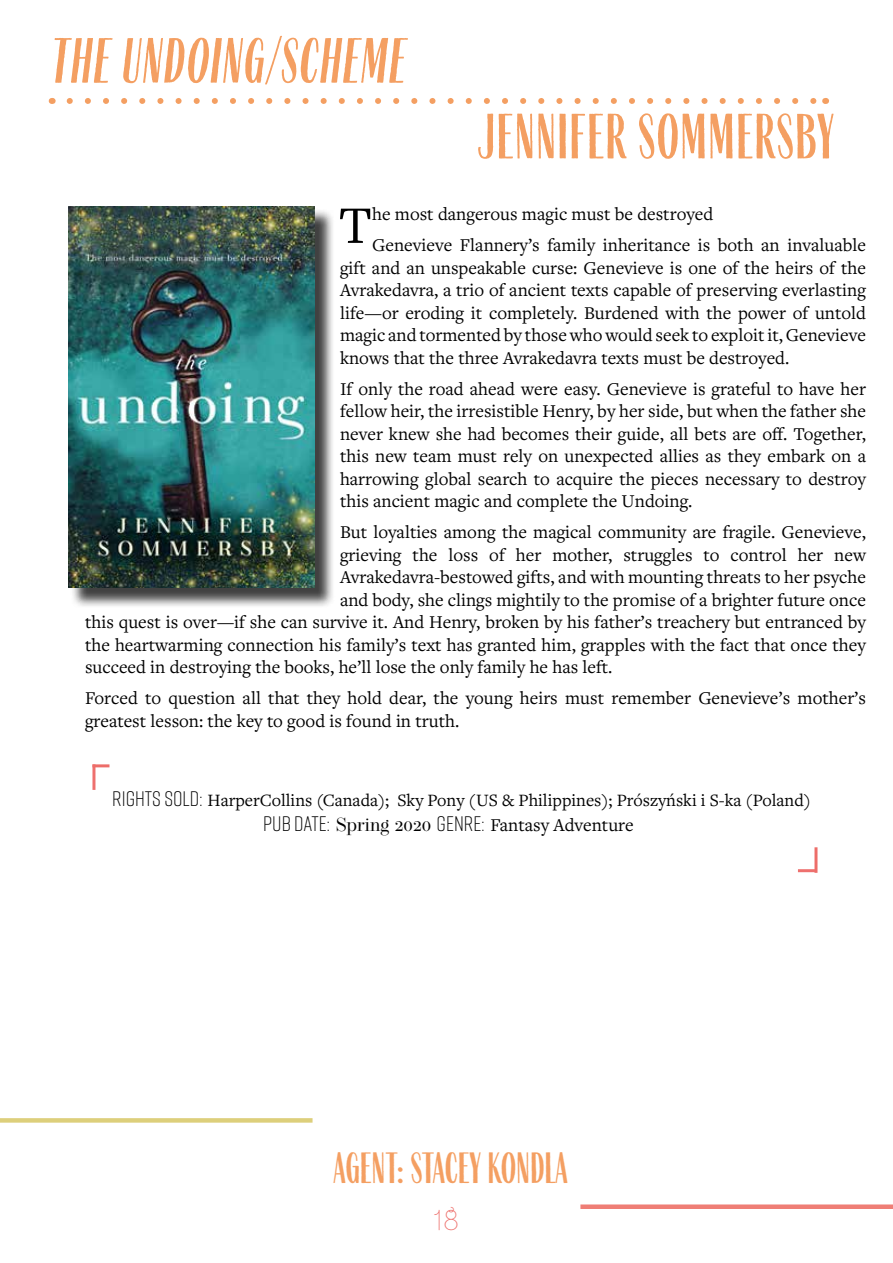
<style>
.page{position:relative;width:893px;height:1263px;background:#fff}
.page>*{position:absolute;margin:0;border:0;box-sizing:border-box;transform-origin:0 0}
.t1{font:54.75px "Freight Text Pro";color:#000}
.t2{font:52.5px "Farmhand Sans";letter-spacing:.02em;color:#f49f62}
.t3{font:36px "Farmhand Sans";letter-spacing:-.005em;color:#f49f62}
.t4{font:30px "Guapa";color:#ed6d69}
.t5{font:18.75px/22.5px "Freight Text Pro";color:#000}
.t6{font:18px "Freight Text Pro";color:#000}
.s1{font-family:"Rift";font-weight:300;font-size:21px}
.s2{font-family:"Operetta 12"}
.s3{font-family:"Operetta 12";font-size:18px;color:#fff}
</style>
<div class="page">
<div style="left:580px;top:1204px;width:313px;height:5px;background:#ef7e76"></div>
<div style="left:0;top:1118px;width:313px;height:5px;background:#ddcf7b"></div>
<svg style="left:70px;top:98px;width:746px;height:6px"></svg>
<div style="left:70px;top:209px;width:266px;height:399px;background:#000;opacity:.75"></div>
<img style="left:68px;top:206px;width:246px;height:381px">
<hr style="left:92px;top:764px;width:3px;height:26px;background:#ee706e">
<hr style="left:92px;top:764px;width:17px;height:3px;background:#ed6d69">
<hr style="left:798px;top:869px;width:17px;height:3px;background:#ee706e">
<hr style="left:814px;top:847px;width:3px;height:26px;background:#ed6d69">
<h2 class="t2" style="left:49px;top:29px;width:364px">THE UNDOING/SCHEME</h2>
<h2 class="t2" style="left:477px;top:105px;width:358px">JENNIFER SOMMERSBY</h2>
<h1 class="t1" style="left:339px;top:189px;width:35px">T</h1>
<p class="t5" style="left:372px;top:198px;width:495px;line-height:31px">he most dangerous magic must be destroyed<br>Genevieve Flannery’s family inheritance is both an invaluable</p>
<p class="t5" style="left:340px;top:256px;width:528px;text-align:justify">gift and an unspeakable curse: Genevieve is one of the heirs of the Avrakedavra, a trio of ancient texts capable of preserving everlasting life—or eroding it completely. Burdened with the power of untold magic and tormented by those who would seek to exploit it, Genevieve knows that the three Avrakedavra texts must be destroyed.</p>
<p class="t5" style="left:340px;top:377px;width:527px;text-align:justify">If only the road ahead were easy. Genevieve is grateful to have her fellow heir, the irresistible Henry, by her side, but when the father she never knew she had becomes their guide, all bets are off. Together, this new team must rely on unexpected allies as they embark on a harrowing global search to acquire the pieces necessary to destroy this ancient magic and complete the Undoing.</p>
<p class="t5" style="left:340px;top:520px;width:527px">But loyalties among the magical community are fragile. Genevieve,</p>
<p class="t5" style="left:340px;top:543px;width:527px">grieving the loss of her mother, struggles to control her new</p>
<p class="t5" style="left:340px;top:565px;width:527px">Avrakedavra-bestowed gifts, and with mounting threats to her psyche</p>
<p class="t5" style="left:340px;top:588px;width:527px">and body, she clings mightily to the promise of a brighter future once</p>
<p class="t5" style="left:85px;top:610px;width:782px">this quest is over—if she can survive it. And Henry, broken by his father’s treachery but entranced by</p>
<p class="t5" style="left:85px;top:633px;width:782px">the heartwarming connection his family’s text has granted him, grapples with the fact that once they</p>
<p class="t5" style="left:85px;top:655px;width:529px">succeed in destroying the books, he’ll lose the only family he has left.</p>
<p class="t5" style="left:85px;top:686px;width:782px">Forced to question all that they hold dear, the young heirs must remember Genevieve’s mother’s greatest lesson: the key to good is found in truth.</p>
<p class="t6" style="left:112px;top:788px;width:700px"><span class="s1">RIGHTS SOLD:</span> HarperCollins (Canada); Sky Pony (US &amp; Philippines); Prószyński i S-ka (Poland)</p>
<p class="t5" style="left:263px;top:813px;width:387px"><span class="s1">PUB DATE:</span> <span class="s2">Spring 2020</span> <span class="s1">GENRE:</span> Fantasy Adventure<span class="s3">k;</span></p>
<h3 class="t3" style="left:334px;top:1146px;width:235px">AGENT: STACEY KONDLA</h3>
<h3 class="t4" style="left:434px;top:1202px;width:27px">18</h3>
</div>
